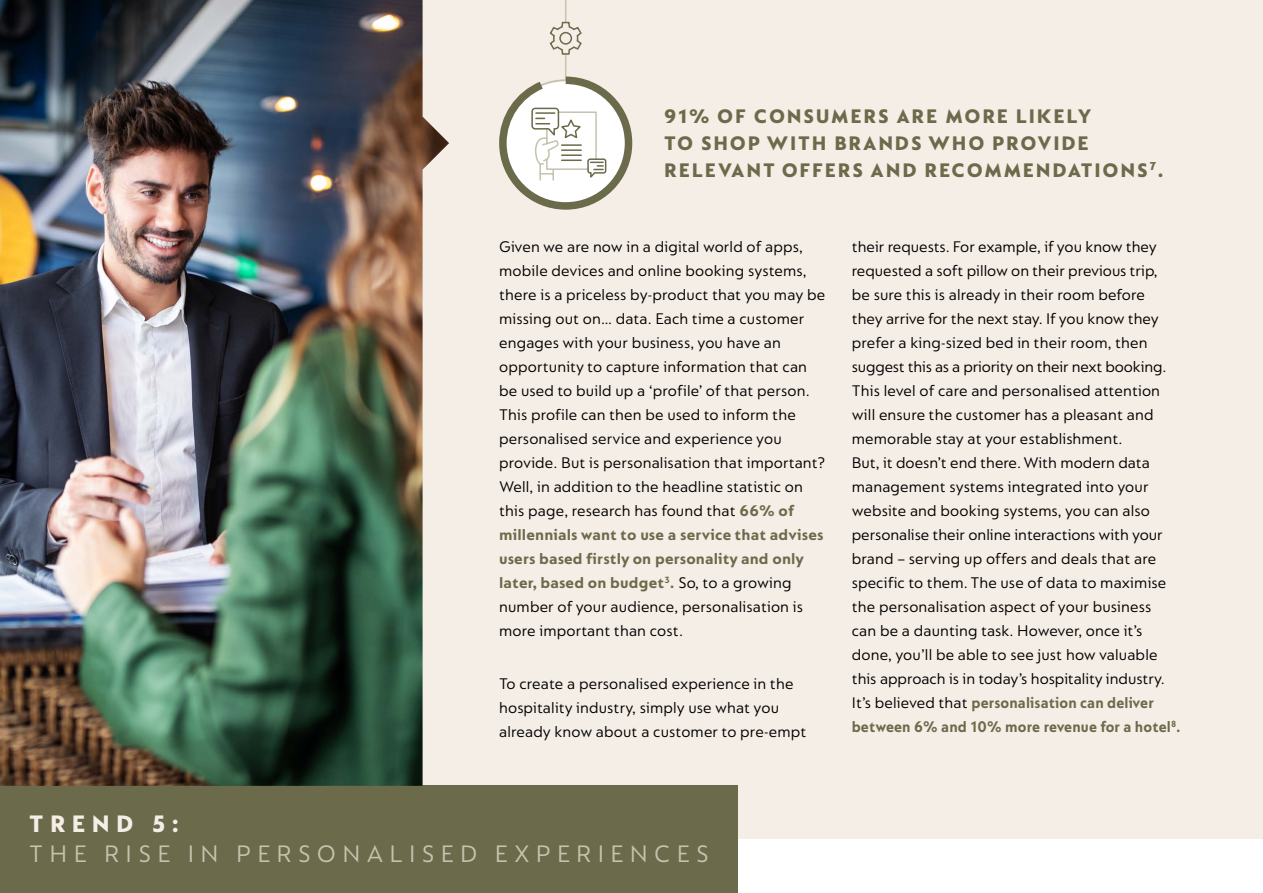
<style>
.page{position:relative;width:1263px;height:893px;background:#fff}
.page>*{position:absolute;margin:0;border:0;box-sizing:border-box;transform-origin:0 0}
.t1{font:25.5px "Nespresso Lucas";letter-spacing:.25em;color:#c5c3ae}
.t2{font:25.5px "Nespresso Lucas Xtra Bd";letter-spacing:.25em;color:#f5eee6}
.t3{font:21px/27px "Nespresso Lucas Xtra Bd";letter-spacing:.085em;color:#6b6a4b}
.t4{font:16.5px/24px "Nespresso Lucas";letter-spacing:.01em;color:#000}
.s1{font-weight:700;color:#6b6a4b}
</style>
<div class="page">
<div style="left:423px;top:0;width:840px;height:839px;background:#f5eee6"></div>
<div style="left:0;top:786px;width:738px;height:107px;background:#6b6a4b"></div>
<img style="left:0;top:0;width:449px;height:786px">
<hr style="left:565px;top:55px;width:1px;height:88px;background:#c5c3ae">
<svg style="left:499px;top:73px;width:134px;height:137px"></svg>
<svg style="left:549px;top:0;width:33px;height:55px"></svg>
<p class="t3" style="left:664px;top:102px;width:501px">91% OF CONSUMERS ARE MORE LIKELY<br>TO SHOP WITH BRANDS WHO PROVIDE<br>RELEVANT OFFERS AND RECOMMENDATIONS<sup>7</sup>.</p>
<p class="t4" style="left:499px;top:235px;width:327px">Given we are now in a digital world of apps, mobile devices and online booking systems, there is a priceless by-product that you may be missing out on… data. Each time a customer engages with your business, you have an opportunity to capture information that can be used to build up a ‘profile’ of that person.<br>This profile can then be used to inform the personalised service and experience you provide. But is personalisation that important?<br>Well, in addition to the headline statistic on this page, research has found that <span class="s1">66% of millennials want to use a service that advises users based firstly on personality and only later, based on budget</span><sup>3</sup><span class="s1">.</span> So, to a growing number of your audience, personalisation is more important than cost.</p>
<p class="t4" style="left:499px;top:671px;width:309px">To create a personalised experience in the hospitality industry, simply use what you already know about a customer to pre-empt</p>
<p class="t4" style="left:852px;top:235px;width:330px">their requests. For example, if you know they requested a soft pillow on their previous trip,<br>be sure this is already in their room before<br>they arrive for the next stay. If you know they prefer a king-sized bed in their room, then suggest this as a priority on their next booking.<br>This level of care and personalised attention will ensure the customer has a pleasant and memorable stay at your establishment.<br>But, it doesn’t end there. With modern data management systems integrated into your website and booking systems, you can also personalise their online interactions with your brand – serving up offers and deals that are specific to them. The use of data to maximise the personalisation aspect of your business<br>can be a daunting task. However, once it’s done, you’ll be able to see just how valuable this approach is in today’s hospitality industry.<br>It’s believed that <span class="s1">personalisation can deliver between 6% and 10% more revenue for a hotel</span><sup>8</sup><span class="s1">.</span></p>
<h1 class="t2" style="left:29px;top:809px;width:151px">TREND 5:</h1>
<h1 class="t1" style="left:29px;top:839px;width:681px">THE RISE IN PERSONALISED EXPERIENCES</h1>
</div>
